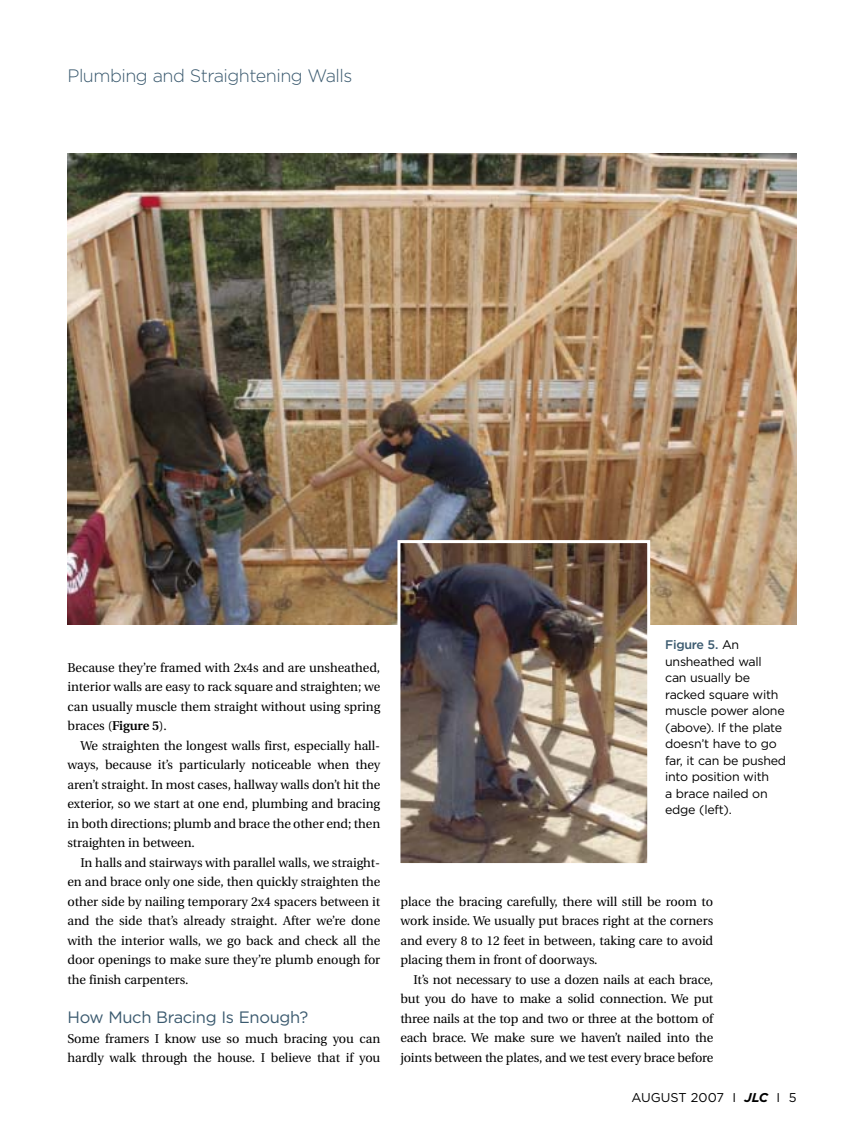
<style>
.page{position:relative;width:864px;height:1134px;background:#fff}
.page>*{position:absolute;margin:0;border:0;box-sizing:border-box;transform-origin:0 0}
.t1{font:300 18px "Gotham";letter-spacing:-.03em;color:#3b5a6f}
.t2{font:16.5px "Gotham";letter-spacing:-.02em;color:#3b5a6f}
.t3{font:12.75px/19.5px "Utopia";letter-spacing:-.005em;color:#000;text-align:justify}
.t4{font:12.75px "Gotham";color:#000}
.t5{font:12.45px/16.5px "Gotham";letter-spacing:-.02em;color:#000}
.s1{font-weight:600}
.s2{font-weight:500;color:#3b5a6f}
.s3{font-weight:700;font-style:italic}
</style>
<div class="page">
<img style="left:68px;top:154px;width:728px;height:470px">
<img style="left:401px;top:544px;width:245px;height:318px">
<div style="left:397px;top:540px;width:253px;height:326px;border:3px solid #fff"></div>
<h1 class="t1" style="left:68px;top:69px;width:286px">Plumbing and Straightening Walls</h1>
<p class="t3" style="left:68px;top:659px;width:314px">Because they’re framed with 2x4s and are unsheathed, interior walls are easy to rack square and straighten; we can usually muscle them straight without using spring braces (<span class="s1">Figure 5</span>).</p>
<p class="t3" style="left:68px;top:737px;width:314px;text-indent:13px">We straighten the longest walls first, especially hall&shy;ways, because it’s particularly noticeable when they aren’t straight. In most cases, hallway walls don’t hit the exterior, so we start at one end, plumbing and bracing in both directions; plumb and brace the other end; then straighten in between.</p>
<p class="t3" style="left:68px;top:854px;width:314px;text-indent:13px">In halls and stairways with parallel walls, we straight&shy;en and brace only one side, then quickly straighten the other side by nailing temporary 2x4 spacers between it and the side that’s already straight. After we’re done with the interior walls, we go back and check all the door openings to make sure they’re plumb enough for the finish carpenters.</p>
<p class="t2" style="left:68px;top:1011px;width:242px">How Much Bracing Is Enough?</p>
<p class="t3" style="left:68px;top:1030px;width:314px">Some framers I know use so much bracing you can hardly walk through the house. I believe that if you</p>
<p class="t5" style="left:665px;top:638px;width:122px"><span class="s2">Figure 5.</span> An unsheathed wall can usually be racked square with muscle power alone (above). If the plate doesn’t have to go far, it can be pushed into position with<br>a brace nailed on edge (left).</p>
<p class="t3" style="left:400px;top:893px;width:314px">place the bracing carefully, there will still be room to work inside. We usually put braces right at the corners and every 8 to 12 feet in between, taking care to avoid placing them in front of doorways.</p>
<p class="t3" style="left:400px;top:971px;width:314px;text-indent:13px">It’s not necessary to use a dozen nails at each brace, but you do have to make a solid connection. We put three nails at the top and two or three at the bottom of each brace. We make sure we haven’t nailed into the joints between the plates, and we test every brace before</p>
<p class="t4" style="left:631px;top:1093px;width:167px">AUGUST 2007 I <span class="s3">JLC</span> I 5</p>
</div>
